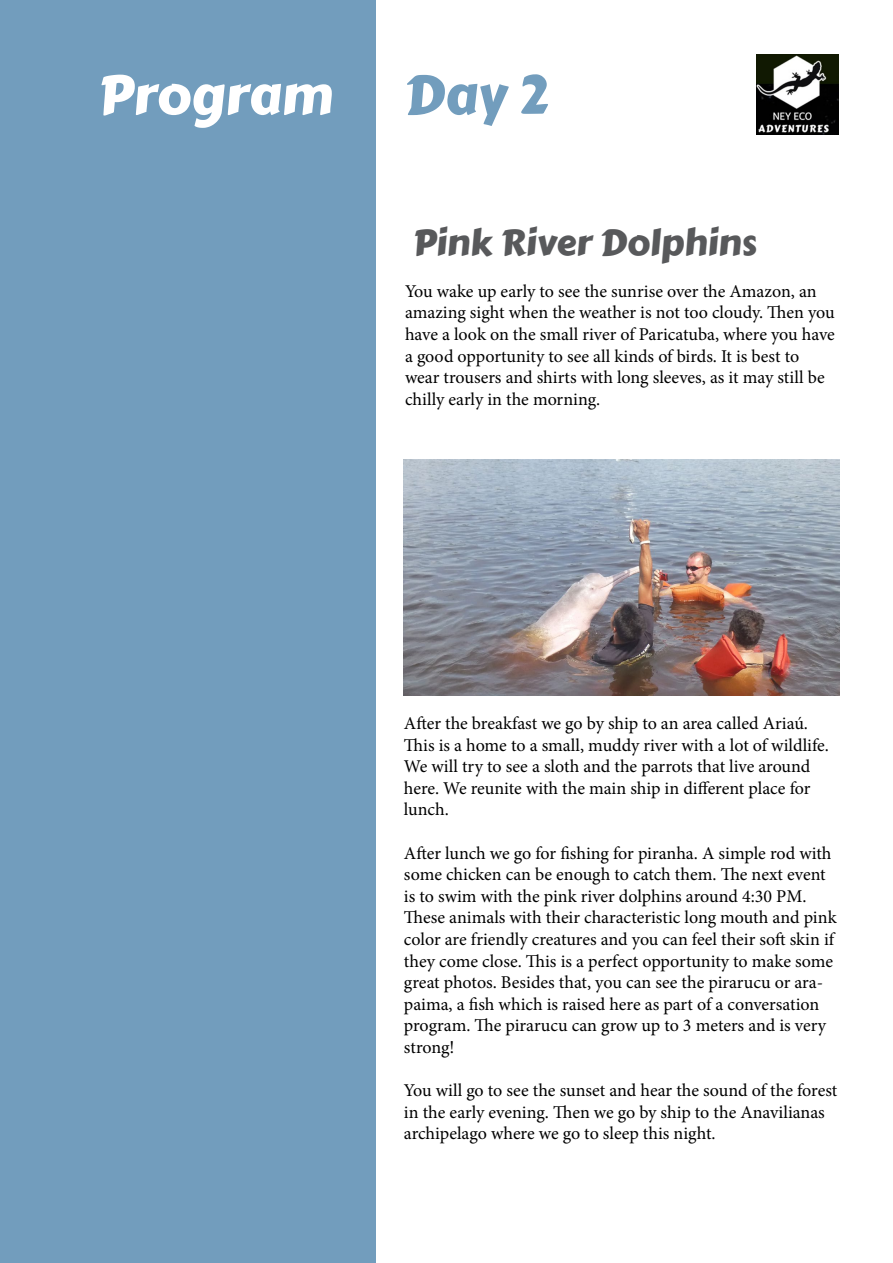
<style>
.page{position:relative;width:893px;height:1263px;background:#fff}
.page>*{position:absolute;margin:0;border:0;box-sizing:border-box;transform-origin:0 0}
.t1{font:54px "Carter One";letter-spacing:-.005em;color:#fff}
.t2{font:54px "Carter One";color:#729dbd}
.t3{font:36px "Carter One";color:#58595b}
.t4{font:18px/21.6px "Minion Pro";letter-spacing:-.005em;color:#000}
</style>
<div class="page">
<div style="left:0;top:0;width:376px;height:1263px;background:#729dbd"></div>
<img style="left:756px;top:54px;width:82px;height:80px">
<img style="left:404px;top:459px;width:436px;height:237px">
<h1 class="t1" style="left:98px;top:54px;width:236px">Program</h1>
<h1 class="t2" style="left:404px;top:54px;width:146px">Day 2</h1>
<h2 class="t3" style="left:413px;top:216px;width:345px">Pink River Dolphins</h2>
<p class="t4" style="left:405px;top:280px;width:431px">You wake up early to see the sunrise over the Amazon, an amazing sight when the weather is not too cloudy. Then you have a look on the small river of Paricatuba, where you have a good opportunity to see all kinds of birds. It is best to wear trousers and shirts with long sleeves, as it may still be chilly early in the morning.</p>
<p class="t4" style="left:404px;top:712px;width:426px">After the breakfast we go by ship to an area called Ariaú.<br>This is a home to a small, muddy river with a lot of wildlife.<br>We will try to see a sloth and the parrots that live around here. We reunite with the main ship in different place for lunch.</p>
<p class="t4" style="left:404px;top:842px;width:434px">After lunch we go for fishing for piranha. A simple rod with some chicken can be enough to catch them. The next event is to swim with the pink river dolphins around 4:30 PM.<br>These animals with their characteristic long mouth and pink color are friendly creatures and you can feel their soft skin if they come close. This is a perfect opportunity to make some great photos. Besides that, you can see the pirarucu or ara&shy;paima, a fish which is raised here as part of a conversation program. The pirarucu can grow up to 3 meters and is very strong!</p>
<p class="t4" style="left:404px;top:1080px;width:435px">You will go to see the sunset and hear the sound of the forest in the early evening. Then we go by ship to the Anavilianas archipelago where we go to sleep this night.</p>
</div>
